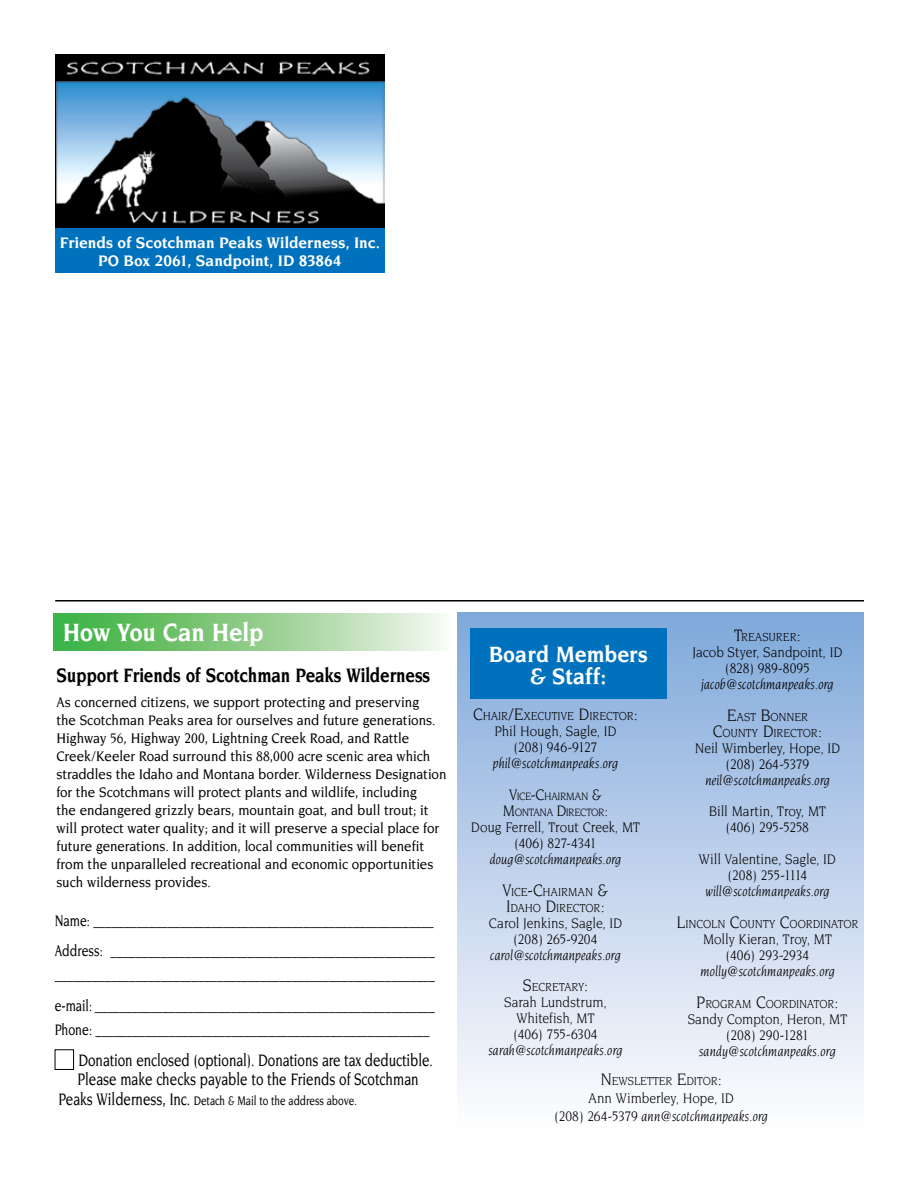
<style>
.page{position:relative;width:918px;height:1188px;background:#fff}
.page>*{position:absolute;margin:0;border:0;box-sizing:border-box;transform-origin:0 0}
.t1{font:700 27px "Novarese";letter-spacing:-.01em;color:#fff;scale:.9 1}
.t2{font:700 24px/22.5px "Novarese";color:#fff;text-align:center;scale:.9 1}
.t3{font:700 21px "Novarese";letter-spacing:-.01em;color:#000;scale:.82 1}
.t4{font:500 18px/19.5px "Novarese";letter-spacing:-.005em;color:#000;scale:.75 1}
.t5{font:500 16.5px/30.8px "Novarese";color:#000;scale:.75 1}
.t6{font:700 16.5px/18px "Novarese";color:#fff;text-align:center;scale:.95 1}
.t7{font:500 15px/18px "Novarese";letter-spacing:.005em;color:#000;scale:.9 1}
.t8{font:15px/15.9px "Novarese";letter-spacing:-.01em;color:#000;text-align:center;scale:.9 1}
.t9{font:italic 15px "Novarese";letter-spacing:-.005em;color:#000;scale:.9 1}
.t10{font:500 13.5px "Novarese";color:#000;scale:.75 1}
.t11{font:12.6px/15.9px "Novarese";color:#000;scale:.9 1}
.t12{font:12.6px "Novarese";letter-spacing:-.02em;color:#000;scale:.9 1}
.t13{font:11.55px/16px "Novarese";letter-spacing:-.03em;color:#000;text-align:center;scale:.9 1}
.s1{font-size:18px}
.s2{font-style:italic}
.s3{font-size:16.5px}
</style>
<div class="page">
<div style="left:458px;top:612px;width:406px;height:522px;background:linear-gradient(to bottom,#80a8da,#fffeff)"></div>
<hr style="left:55px;top:600px;width:809px;height:2px;background:#000">
<img style="left:55px;top:54px;width:329px;height:174px">
<div style="left:55px;top:228px;width:330px;height:44px;background:#0071bc"></div>
<svg style="left:54px;top:614px;width:390px;height:36px;background:#91cf8e"></svg>
<div style="left:55px;top:1049px;width:19px;height:21px;border:1px solid #000"></div>
<div style="left:470px;top:628px;width:197px;height:71px;background:#0071bc"></div>
<p class="t6" style="left:60px;top:233px;width:339px">Friends of Scotchman Peaks Wilderness, Inc.<br>PO Box 2061, Sandpoint, ID 83864</p>
<h1 class="t1" style="left:63px;top:616px;width:225px">How You Can Help</h1>
<h3 class="t3" style="left:56px;top:663px;width:457px">Support Friends of Scotchman Peaks Wilderness</h3>
<p class="t7" style="left:56px;top:693px;width:435px">As concerned citizens, we support protecting and preserving<br>the Scotchman Peaks area for ourselves and future generations.<br>Highway 56, Highway 200, Lightning Creek Road, and Rattle Creek/Keeler Road surround this 88,000 acre scenic area which straddles the Idaho and Montana border. Wilderness Designation for the Scotchmans will protect plants and wildlife, including<br>the endangered grizzly bears, mountain goat, and bull trout; it will protect water quality; and it will preserve a special place for future generations. In addition, local communities will benefit from the unparalleled recreational and economic opportunities such wilderness provides.</p>
<p class="t5" style="left:55px;top:905px;width:508px">Name: _______________________________________________________<br>Address: ____________________________________________________</p>
<p class="t5" style="left:55px;top:960px;width:509px">_____________________________________________________________ e-mail: _______________________________________________________</p>
<p class="t5" style="left:55px;top:1014px;width:502px">Phone: ______________________________________________________</p>
<p class="t4" style="left:78px;top:1050px;width:475px">Donation enclosed (optional). Donations are tax deductible.<br>Please make checks payable to the Friends of Scotchman</p>
<p class="t10" style="left:58px;top:1093px;width:400px"><span class="s1">Peaks Wilderness, Inc.</span> Detach &amp; Mail to the address above.</p>
<p class="t11" style="left:734px;top:629px;width:76px"><span class="s1">T</span>REASURER<span class="s1">:</span></p>
<p class="t8" style="left:693px;top:644px;width:168px">Jacob Styer, Sandpoint, ID (828) 989-8095</p>
<p class="t9" style="left:701px;top:676px;width:149px">jacob@scotchmanpeaks.org</p>
<p class="t11" style="left:713px;top:708px;width:123px;text-align:center"><span class="s1">E</span>AST <span class="s1">B</span>ONNER<br><span class="s1">C</span>OUNTY <span class="s1">D</span>IRECTOR<span class="s1">:</span></p>
<p class="t8" style="left:695px;top:740px;width:163px">Neil Wimberley, Hope, ID (208) 264-5379</p>
<p class="t9" style="left:705px;top:772px;width:140px">neil@scotchmanpeaks.org</p>
<p class="t8" style="left:709px;top:803px;width:132px">Bill Martin, Troy, MT (406) 295-5258</p>
<p class="t8" style="left:699px;top:851px;width:154px">Will Valentine, Sagle, ID (208) 255-1114</p>
<p class="t9" style="left:705px;top:883px;width:139px">will@scotchmanpeaks.org</p>
<p class="t12" style="left:677px;top:917px;width:203px"><span class="s1">L</span>INCOLN <span class="s1">C</span>OUNTY <span class="s1">C</span>OORDINATOR</p>
<p class="t8" style="left:703px;top:931px;width:144px">Molly Kieran, Troy, MT (406) 293-2934</p>
<p class="t9" style="left:700px;top:963px;width:151px">molly@scotchmanpeaks.org</p>
<p class="t11" style="left:696px;top:996px;width:160px"><span class="s1">P</span>ROGRAM <span class="s1">C</span>OORDINATOR<span class="s1">:</span></p>
<p class="t8" style="left:688px;top:1011px;width:179px">Sandy Compton, Heron, MT (208) 290-1281</p>
<p class="t9" style="left:699px;top:1043px;width:153px">sandy@scotchmanpeaks.org</p>
<p class="t11" style="left:600px;top:1073px;width:137px"><span class="s1">N</span>EWSLETTER <span class="s1">E</span>DITOR<span class="s1">:</span></p>
<p class="t8" style="left:554px;top:1089px;width:239px;line-height:18px">Ann Wimberley, Hope, ID<br>(208) 264-5379 <span class="s2">ann@scotchmanpeaks.org</span></p>
<h2 class="t2" style="left:489px;top:642px;width:178px">Board Members &amp; Staff:</h2>
<p class="t11" style="left:473px;top:708px;width:185px"><span class="s1">C</span>HAIR<span class="s1">/E</span>XECUTIVE <span class="s1">D</span>IRECTOR<span class="s1">:</span></p>
<p class="t8" style="left:494px;top:723px;width:137px">Phil Hough, Sagle, ID (208) 946-9127</p>
<p class="t9" style="left:493px;top:755px;width:141px">phil@scotchmanpeaks.org</p>
<p class="t13" style="left:503px;top:788px;width:119px"><span class="s3">V</span>ICE<span class="s3">-C</span>HAIRMAN <span class="s3">&amp;<br>M</span>ONTANA <span class="s3">D</span>IRECTOR<span class="s3">:</span></p>
<p class="t8" style="left:471px;top:819px;width:189px">Doug Ferrell, Trout Creek, MT (406) 827-4341</p>
<p class="t9" style="left:490px;top:851px;width:148px">doug@scotchmanpeaks.org</p>
<p class="t11" style="left:503px;top:883px;width:119px"><span class="s1">V</span>ICE<span class="s1">-C</span>HAIRMAN <span class="s1">&amp;<br>I</span>DAHO <span class="s1">D</span>IRECTOR<span class="s1">:</span></p>
<p class="t8" style="left:489px;top:914px;width:150px">Carol Jenkins, Sagle, ID (208) 265-9204</p>
<p class="t9" style="left:490px;top:947px;width:147px">carol@scotchmanpeaks.org</p>
<p class="t11" style="left:523px;top:979px;width:74px"><span class="s1">S</span>ECRETARY<span class="s1">:</span></p>
<p class="t8" style="left:504px;top:994px;width:116px">Sarah Lundstrum,<br>Whitefish, MT (406) 755-6304</p>
<p class="t9" style="left:488px;top:1042px;width:150px">sarah@scotchmanpeaks.org</p>
</div>
